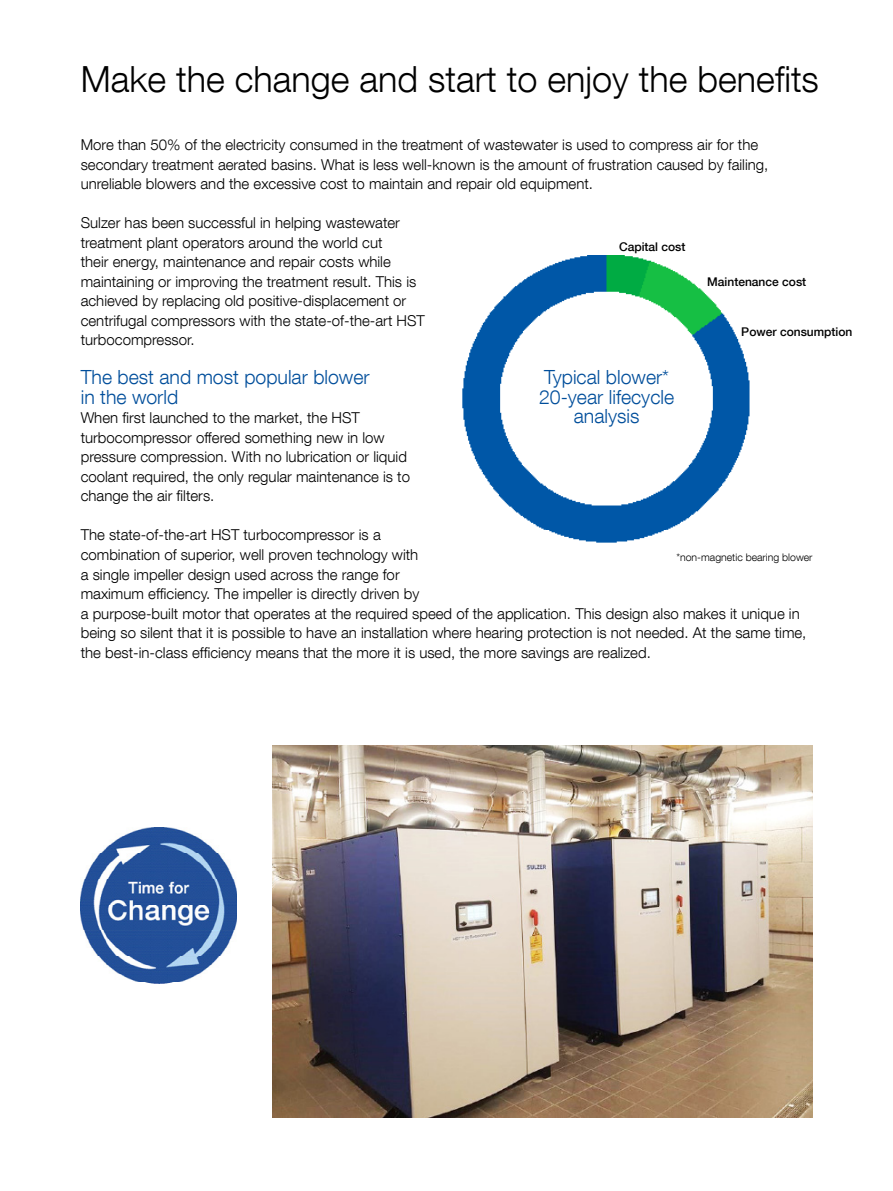
<style>
.page{position:relative;width:893px;height:1191px;background:#fff}
.page>*{position:absolute;margin:0;border:0;box-sizing:border-box;transform-origin:0 0}
.t1{font:300 36px "Helvetica Neue LT Com";color:#000}
.Subtitle_blue{font:300 19.5px/19.5px "Helvetica Neue LT Com";color:#004e9b}
.Body_text{font:300 15px/19.5px "Helvetica Neue LT Com";color:#000}
.t2{font:500 12px "Helvetica Neue LT Com";color:#000}
.t3{font:300 10.5px "Helvetica Neue LT Com";color:#000}
</style>
<div class="page">
<img style="left:273px;top:745px;width:539px;height:372px">
<img style="left:81px;top:827px;width:156px;height:157px">
<img style="left:462px;top:255px;width:288px;height:288px">
<p class="t1" style="left:81px;top:57px;width:740px">Make the change and start to enjoy the benefits</p>
<p class="Body_text" style="left:81px;top:135px;width:689px">More than 50% of the electricity consumed in the treatment of wastewater is used to compress air for the secondary treatment aerated basins. What is less well-known is the amount of frustration caused by failing, unreliable blowers and the excessive cost to maintain and repair old equipment.</p>
<p class="Body_text" style="left:81px;top:213px;width:346px">Sulzer has been successful in helping wastewater treatment plant operators around the world cut<br>their energy, maintenance and repair costs while maintaining or improving the treatment result. This is achieved by replacing old positive-displacement or centrifugal compressors with the state-of-the-art HST turbocompressor.</p>
<p class="Subtitle_blue" style="left:81px;top:367px;width:290px">The best and most popular blower in the world</p>
<p class="Body_text" style="left:81px;top:408px;width:331px">When first launched to the market, the HST turbocompressor offered something new in low pressure compression. With no lubrication or liquid coolant required, the only regular maintenance is to change the air filters.</p>
<p class="Body_text" style="left:81px;top:525px;width:727px">The state-of-the-art HST turbocompressor is a<br>combination of superior, well proven technology with<br>a single impeller design used across the range for<br>maximum efficiency. The impeller is directly driven by<br>a purpose-built motor that operates at the required speed of the application. This design also makes it unique in being so silent that it is possible to have an installation where hearing protection is not needed. At the same time, the best-in-class efficiency means that the more it is used, the more savings are realized.</p>
<p class="t2" style="left:619px;top:239px;width:68px">Capital cost</p>
<p class="t2" style="left:707px;top:274px;width:100px">Maintenance cost</p>
<p class="t2" style="left:741px;top:324px;width:113px">Power consumption</p>
<p class="Subtitle_blue" style="left:544px;top:367px;width:126px">Typical blower*</p>
<p class="Subtitle_blue" style="left:539px;top:387px;width:137px;text-align:center">20-year lifecycle analysis</p>
<p class="t3" style="left:676px;top:551px;width:138px">*non-magnetic bearing blower</p>
</div>
